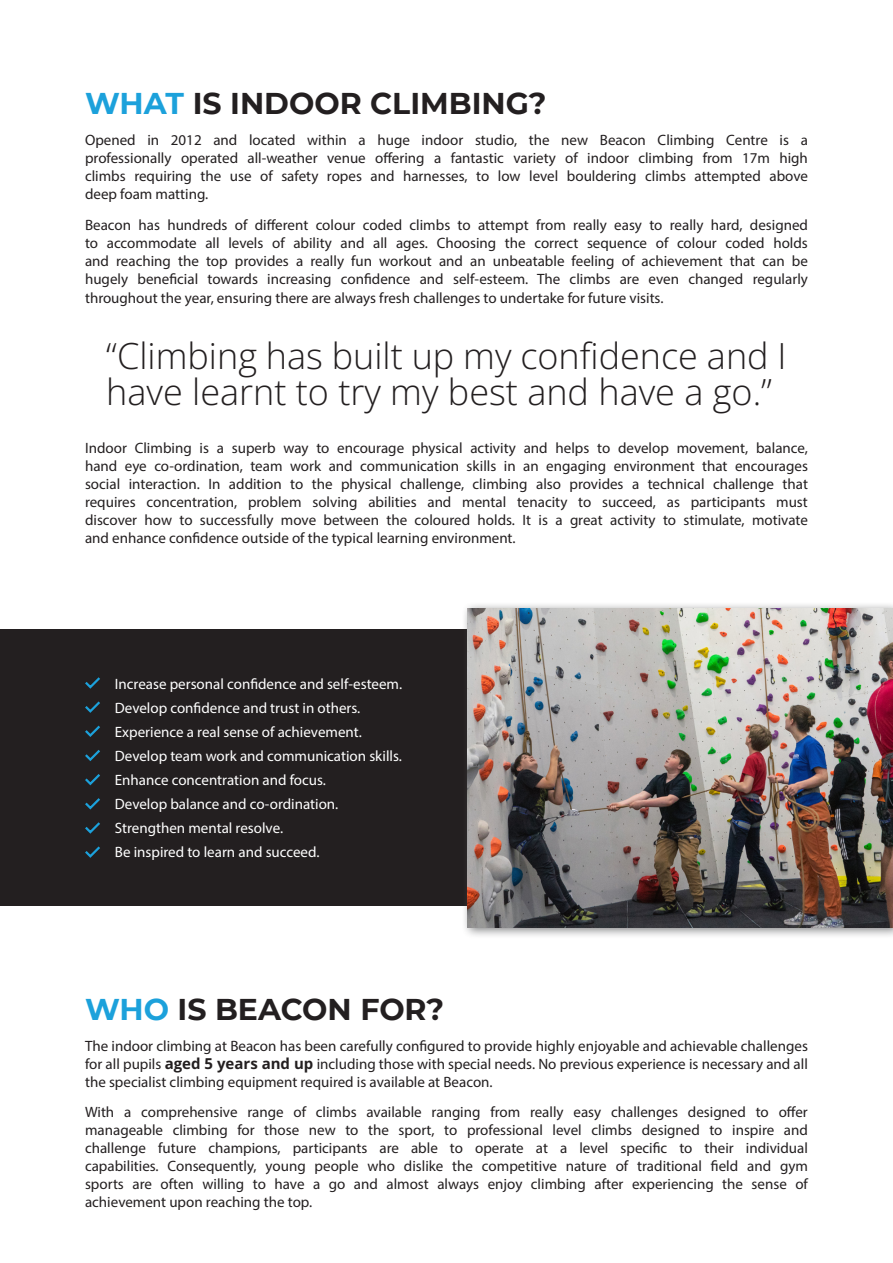
<style>
.page{position:relative;width:893px;height:1263px;background:#fff}
.page>*{position:absolute;margin:0;border:0;box-sizing:border-box;transform-origin:0 0}
.t1{font:300 36px/36px "Open Sans";color:#231f20}
.t2{font:700 30px "Montserrat";color:#231f20}
.t3{font:15px/18px "Myriad Pro";color:#231f20;text-align:justify}
.t4{font:15px "Myriad Pro";color:#fff}
.s1{color:#1ca1db}
.s2{font-family:"Open Sans";font-weight:700}
</style>
<div class="page">
<div style="left:0;top:629px;width:468px;height:277px;background:#231f20"></div>
<div style="left:462px;top:602px;width:431px;height:337px;background:#57585a;opacity:.75"></div>
<img style="left:468px;top:608px;width:425px;height:319px">
<svg style="left:85px;top:677px;width:15px;height:12px"></svg>
<svg style="left:85px;top:701px;width:15px;height:12px"></svg>
<svg style="left:85px;top:725px;width:15px;height:12px"></svg>
<svg style="left:85px;top:750px;width:15px;height:11px"></svg>
<svg style="left:85px;top:774px;width:15px;height:12px"></svg>
<svg style="left:85px;top:798px;width:15px;height:12px"></svg>
<svg style="left:85px;top:822px;width:15px;height:12px"></svg>
<svg style="left:85px;top:846px;width:15px;height:12px"></svg>
<p class="t2" style="left:85px;top:82px;width:463px"><span class="s1">WHAT</span> IS INDOOR CLIMBING?</p>
<p class="t3" style="left:85px;top:131px;width:724px">Opened in 2012 and located within a huge indoor studio, the new Beacon Climbing Centre is a professionally operated all-weather venue offering a fantastic variety of indoor climbing from 17m high climbs requiring the use of safety ropes and harnesses, to low level bouldering climbs attempted above deep foam matting.</p>
<p class="t3" style="left:85px;top:215px;width:724px">Beacon has hundreds of different colour coded climbs to attempt from really easy to really hard, designed to accommodate all levels of ability and all ages. Choosing the correct sequence of colour coded holds and reaching the top provides a really fun workout and an unbeatable feeling of achievement that can be hugely beneficial towards increasing confidence and self-esteem. The climbs are even changed regularly</p>
<p class="t3" style="left:85px;top:289px;width:580px">throughout the year, ensuring there are always fresh challenges to undertake for future visits.</p>
<p class="t1" style="left:106px;top:337px;width:682px">“Climbing has built up my confidence and I have learnt to try my best and have a go.”</p>
<p class="t3" style="left:85px;top:439px;width:724px">Indoor Climbing is a superb way to encourage physical activity and helps to develop movement, balance, hand eye co-ordination, team work and communication skills in an engaging environment that encourages social interaction. In addition to the physical challenge, climbing also provides a technical challenge that requires concentration, problem solving abilities and mental tenacity to succeed, as participants must discover how to successfully move between the coloured holds. It is a great activity to stimulate, motivate and enhance confidence outside of the typical learning environment.</p>
<p class="t4" style="left:115px;top:675px;width:289px">Increase personal confidence and self-esteem.</p>
<p class="t4" style="left:115px;top:699px;width:247px">Develop confidence and trust in others.</p>
<p class="t4" style="left:115px;top:723px;width:249px">Experience a real sense of achievement.</p>
<p class="t4" style="left:115px;top:747px;width:289px">Develop team work and communication skills.</p>
<p class="t4" style="left:115px;top:771px;width:213px">Enhance concentration and focus.</p>
<p class="t4" style="left:115px;top:795px;width:225px">Develop balance and co-ordination.</p>
<p class="t4" style="left:115px;top:819px;width:170px">Strengthen mental resolve.</p>
<p class="t4" style="left:115px;top:843px;width:206px">Be inspired to learn and succeed.</p>
<p class="t2" style="left:85px;top:987px;width:361px"><span class="s1">WHO</span> IS BEACON FOR?</p>
<p class="t3" style="left:85px;top:1036px;width:724px">The indoor climbing at Beacon has been carefully configured to provide highly enjoyable and achievable challenges for all pupils <span class="s2">aged 5 years and up</span> including those with special needs. No previous experience is necessary and all the specialist climbing equipment required is available at Beacon.</p>
<p class="t3" style="left:85px;top:1103px;width:724px">With a comprehensive range of climbs available ranging from really easy challenges designed to offer manageable climbing for those new to the sport, to professional level climbs designed to inspire and challenge future champions, participants are able to operate at a level specific to their individual capabilities. Consequently, young people who dislike the competitive nature of traditional field and gym sports are often willing to have a go and almost always enjoy climbing after experiencing the sense of achievement upon reaching the top.</p>
</div>
